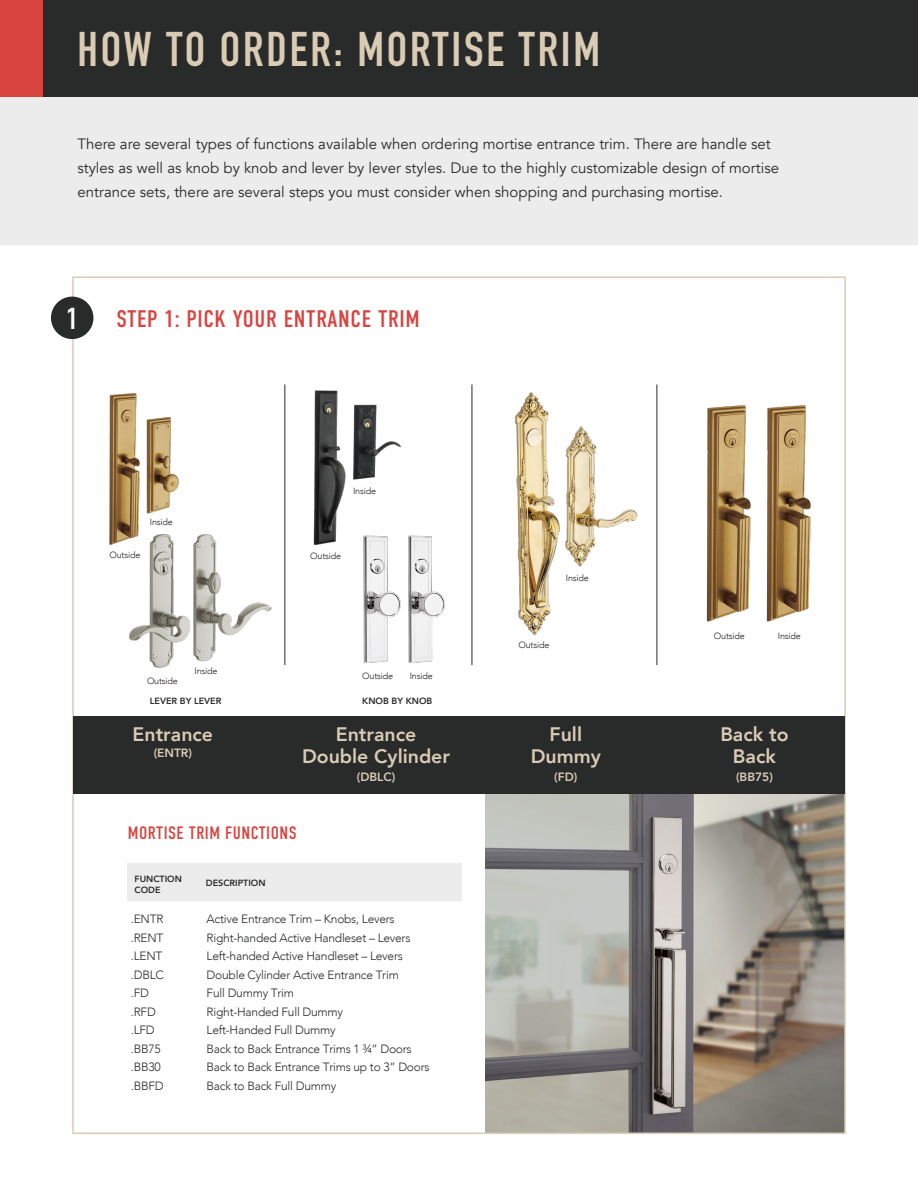
<style>
.page{position:relative;width:918px;height:1188px;background:#fff}
.page>*{position:absolute;margin:0;border:0;box-sizing:border-box;transform-origin:0 0}
.t1{font:700 48px "DIN Condensed";letter-spacing:.06em;color:#daccb4}
.t2{font:30.3px "DIN Condensed";color:#fff}
.t3{font:24px "DIN Condensed";letter-spacing:.03em;color:#da4440}
.t4{font:800 19.5px/22.5px "Avenir";color:#daccb4;text-align:center}
.t5{font:18px "DIN Condensed";letter-spacing:.03em;color:#da4440}
.t6{font:15px/24px "Avenir";color:#292a2a}
.body{font:300 12px "Avenir";letter-spacing:-.02em;color:#292a2a}
.t7{font:800 12px "Avenir";color:#daccb4}
.body-2{font:300 9px "Avenir";letter-spacing:-.02em;color:#231f20}
.t8{font:800 9px/10.8px "Avenir";color:#292a2a}
</style>
<div class="page">
<img style="left:486px;top:794px;width:357px;height:337px">
<div style="left:0;top:0;width:918px;height:97px;background:#292a2a"></div>
<div style="left:0;top:0;width:43px;height:97px;background:#da4440"></div>
<div style="left:0;top:97px;width:918px;height:148px;background:#ececec"></div>
<div style="left:51px;top:297px;width:42px;height:42px;background:#292a2a;border-radius:50%"></div>
<img style="left:109px;top:393px;width:70px;height:152px">
<img style="left:706px;top:405px;width:45px;height:217px">
<img style="left:766px;top:405px;width:45px;height:217px">
<img style="left:313px;top:390px;width:33px;height:155px">
<img style="left:331px;top:390px;width:70px;height:90px">
<img style="left:514px;top:392px;width:124px;height:243px">
<div style="left:73px;top:716px;width:771px;height:78px;background:#292a2a"></div>
<hr style="left:284px;top:384px;width:1px;height:281px;background:#292a2a">
<hr style="left:472px;top:384px;width:1px;height:281px;background:#292a2a">
<hr style="left:657px;top:384px;width:1px;height:281px;background:#292a2a">
<img style="left:125px;top:531px;width:147px;height:137px">
<img style="left:363px;top:535px;width:82px;height:129px">
<div style="left:128px;top:864px;width:334px;height:37px;background:#ececec"></div>
<p class="t1" style="left:77px;top:17px;width:524px">HOW TO ORDER: MORTISE TRIM</p>
<p class="t6" style="left:77px;top:132px;width:703px">There are several types of functions available when ordering mortise entrance trim. There are handle set styles as well as knob by knob and lever by lever styles. Due to the highly customizable design of mortise entrance sets, there are several steps you must consider when shopping and purchasing mortise.</p>
<p class="t2" style="left:66px;top:301px;width:14px">1</p>
<p class="t3" style="left:116px;top:305px;width:305px">STEP 1: PICK YOUR ENTRANCE TRIM</p>
<p class="body-2" style="left:109px;top:549px;width:32px">Outside</p>
<p class="body-2" style="left:150px;top:516px;width:24px">Inside</p>
<p class="body-2" style="left:147px;top:675px;width:32px">Outside</p>
<p class="body-2" style="left:195px;top:666px;width:24px">Inside</p>
<p class="body-2" style="left:353px;top:485px;width:24px">Inside</p>
<p class="body-2" style="left:310px;top:551px;width:32px">Outside</p>
<p class="body-2" style="left:362px;top:670px;width:32px">Outside</p>
<p class="body-2" style="left:410px;top:670px;width:24px">Inside</p>
<p class="t8" style="left:150px;top:696px;width:73px">LEVER BY LEVER</p>
<p class="t8" style="left:362px;top:696px;width:72px">KNOB BY KNOB</p>
<p class="body-2" style="left:566px;top:572px;width:24px">Inside</p>
<p class="body-2" style="left:518px;top:640px;width:32px">Outside</p>
<p class="body-2" style="left:714px;top:631px;width:32px">Outside</p>
<p class="body-2" style="left:778px;top:631px;width:24px">Inside</p>
<p class="t4" style="left:133px;top:723px;width:82px">Entrance</p>
<p class="t7" style="left:154px;top:744px;width:40px">(ENTR)</p>
<p class="t4" style="left:302px;top:723px;width:150px">Entrance<br>Double Cylinder</p>
<p class="t4" style="left:531px;top:723px;width:72px">Full<br>Dummy</p>
<p class="t4" style="left:720px;top:723px;width:70px">Back to<br>Back</p>
<p class="t7" style="left:357px;top:768px;width:40px">(DBLC)</p>
<p class="t7" style="left:554px;top:768px;width:25px">(FD)</p>
<p class="t7" style="left:736px;top:768px;width:38px">(BB75)</p>
<p class="t5" style="left:128px;top:823px;width:171px">MORTISE TRIM FUNCTIONS</p>
<p class="t8" style="left:135px;top:873px;width:49px">FUNCTION<br>CODE</p>
<p class="t8" style="left:206px;top:877px;width:61px">DESCRIPTION</p>
<p class="body" style="left:131px;top:912px;width:34px">.ENTR</p>
<p class="body" style="left:207px;top:912px;width:190px">Active Entrance Trim – Knobs, Levers</p>
<p class="body" style="left:131px;top:931px;width:34px">.RENT</p>
<p class="body" style="left:207px;top:931px;width:205px">Right-handed Active Handleset – Levers</p>
<p class="body" style="left:131px;top:949px;width:33px">.LENT</p>
<p class="body" style="left:207px;top:949px;width:198px">Left-handed Active Handleset – Levers</p>
<p class="body" style="left:131px;top:968px;width:35px">.DBLC</p>
<p class="body" style="left:207px;top:968px;width:194px">Double Cylinder Active Entrance Trim</p>
<p class="body" style="left:131px;top:986px;width:20px">.FD</p>
<p class="body" style="left:207px;top:986px;width:89px">Full Dummy Trim</p>
<p class="body" style="left:131px;top:1005px;width:27px">.RFD</p>
<p class="body" style="left:207px;top:1005px;width:138px">Right-Handed Full Dummy</p>
<p class="body" style="left:131px;top:1023px;width:25px">.LFD</p>
<p class="body" style="left:207px;top:1023px;width:130px">Left-Handed Full Dummy</p>
<p class="body" style="left:131px;top:1041px;width:31px">.BB75</p>
<p class="body" style="left:207px;top:1041px;width:207px">Back to Back Entrance Trims 1 ¾” Doors</p>
<p class="body" style="left:131px;top:1060px;width:31px">.BB30</p>
<p class="body" style="left:207px;top:1060px;width:224px">Back to Back Entrance Trims up to 3” Doors</p>
<p class="body" style="left:131px;top:1078px;width:34px">.BBFD</p>
<p class="body" style="left:207px;top:1078px;width:131px">Back to Back Full Dummy</p>
</div>
